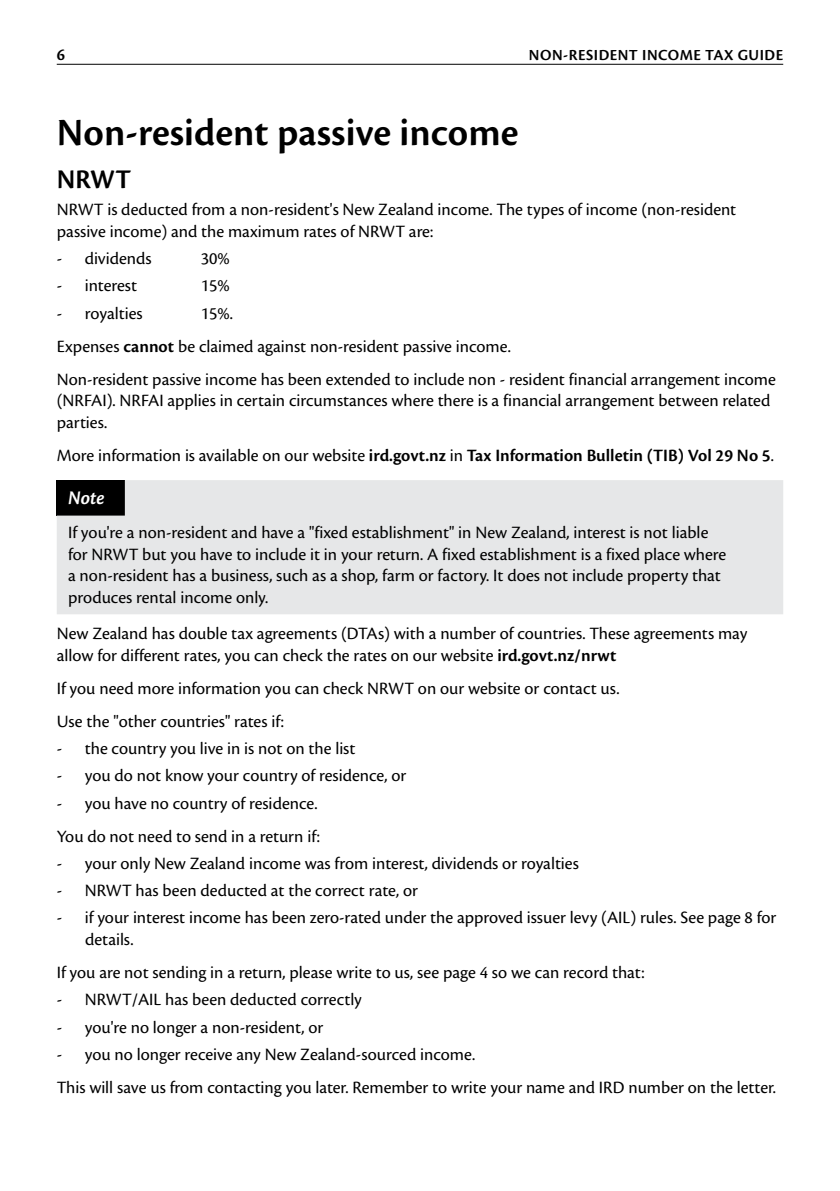
<style>
.page{position:relative;width:840px;height:1191px;background:#fff}
.page>*{position:absolute;margin:0;border:0;box-sizing:border-box;transform-origin:0 0}
.t1{font:600 40px "Cronos Pro";color:#000}
.t2{font:600 28px "Cronos Pro";color:#000}
.t3{font:italic 600 20px "Cronos Pro";color:#fff}
.t4{font:18px/21.6px "Cronos Pro";color:#000}
.t5{font:600 18px "Cronos Pro";color:#000}
.t6{font:600 17px "Cronos Pro";color:#000}
.t7{font:600 16px "Cronos Pro";letter-spacing:.03em;color:#000}
.s1{font-weight:600}
.s2{font-weight:400}
</style>
<div class="page">
<hr style="left:57px;top:64px;width:725px;height:1px;background:#000">
<div style="left:57px;top:480px;width:725px;height:134px;background:#e6e7e8"></div>
<p class="t6" style="left:57px;top:45px;width:10px">6</p>
<p class="t7" style="left:528px;top:46px;width:256px">NON-RESIDENT INCOME TAX GUIDE</p>
<h1 class="t1" style="left:57px;top:109px;width:463px">Non-resident passive income</h1>
<h2 class="t2" style="left:57px;top:163px;width:76px">NRWT</h2>
<p class="t4" style="left:57px;top:199px;width:680px">NRWT is deducted from a non-resident's New Zealand income. The types of income (non-resident passive income) and the maximum rates of NRWT are:</p>
<p class="t4" style="left:57px;top:248px;width:96px">- dividends</p>
<p class="t4" style="left:201px;top:248px;width:30px">30%</p>
<p class="t4" style="left:57px;top:275px;width:82px">- interest</p>
<p class="t4" style="left:201px;top:275px;width:30px">15%</p>
<p class="t4" style="left:57px;top:302px;width:87px">- royalties</p>
<p class="t4" style="left:57px;top:297px;width:720px;line-height:33px;text-indent:144px">15%.<br>Expenses <span class="s1">cannot</span> be claimed against non-resident passive income.<br>Non-resident passive income has been extended to include non - resident financial arrangement income</p>
<p class="t4" style="left:57px;top:390px;width:714px">(NRFAI). NRFAI applies in certain circumstances where there is a financial arrangement between related parties.</p>
<p class="t5" style="left:57px;top:445px;width:718px"><span class="s2">More information is available on our website</span> ird.govt.nz <span class="s2">in</span> Tax Information Bulletin (TIB) Vol 29 No 5<span class="s2">.</span></p>
<p class="t3" style="left:68px;top:486px;width:38px">Note</p>
<p class="t4" style="left:68px;top:522px;width:659px">If you're a non-resident and have a "fixed establishment" in New Zealand, interest is not liable for NRWT but you have to include it in your return. A fixed establishment is a fixed place where a non-resident has a business, such as a shop, farm or factory. It does not include property that produces rental income only.</p>
<p class="t4" style="left:57px;top:623px;width:691px">New Zealand has double tax agreements (DTAs) with a number of countries. These agreements may allow for different rates, you can check the rates on our website <span class="s1">ird.govt.nz/nrwt</span></p>
<p class="t4" style="left:57px;top:672px;width:564px;line-height:33px">If you need more information you can check NRWT on our website or contact us.<br>Use the "other countries" rates if:</p>
<p class="t4" style="left:57px;top:737px;width:300px">- the country you live in is not on the list</p>
<p class="t4" style="left:57px;top:765px;width:351px">- you do not know your country of residence, or</p>
<p class="t4" style="left:57px;top:786px;width:264px;line-height:33px">- you have no country of residence.<br>You do not need to send in a return if:</p>
<p class="t4" style="left:57px;top:852px;width:523px">- your only New Zealand income was from interest, dividends or royalties</p>
<p class="t4" style="left:57px;top:879px;width:362px">- NRWT has been deducted at the correct rate, or</p>
<p class="t4" style="left:85px;top:907px;width:692px;text-indent:-28px">- if your interest income has been zero-rated under the approved issuer levy (AIL) rules. See page 8 for details.</p>
<p class="t4" style="left:57px;top:961px;width:589px">If you are not sending in a return, please write to us, see page 4 so we can record that:</p>
<p class="t4" style="left:57px;top:989px;width:306px">- NRWT/AIL has been deducted correctly</p>
<p class="t4" style="left:57px;top:1016px;width:268px">- you're no longer a non-resident, or</p>
<p class="t4" style="left:57px;top:1037px;width:720px;line-height:33px">- you no longer receive any New Zealand-sourced income.<br>This will save us from contacting you later. Remember to write your name and IRD number on the letter.</p>
</div>
